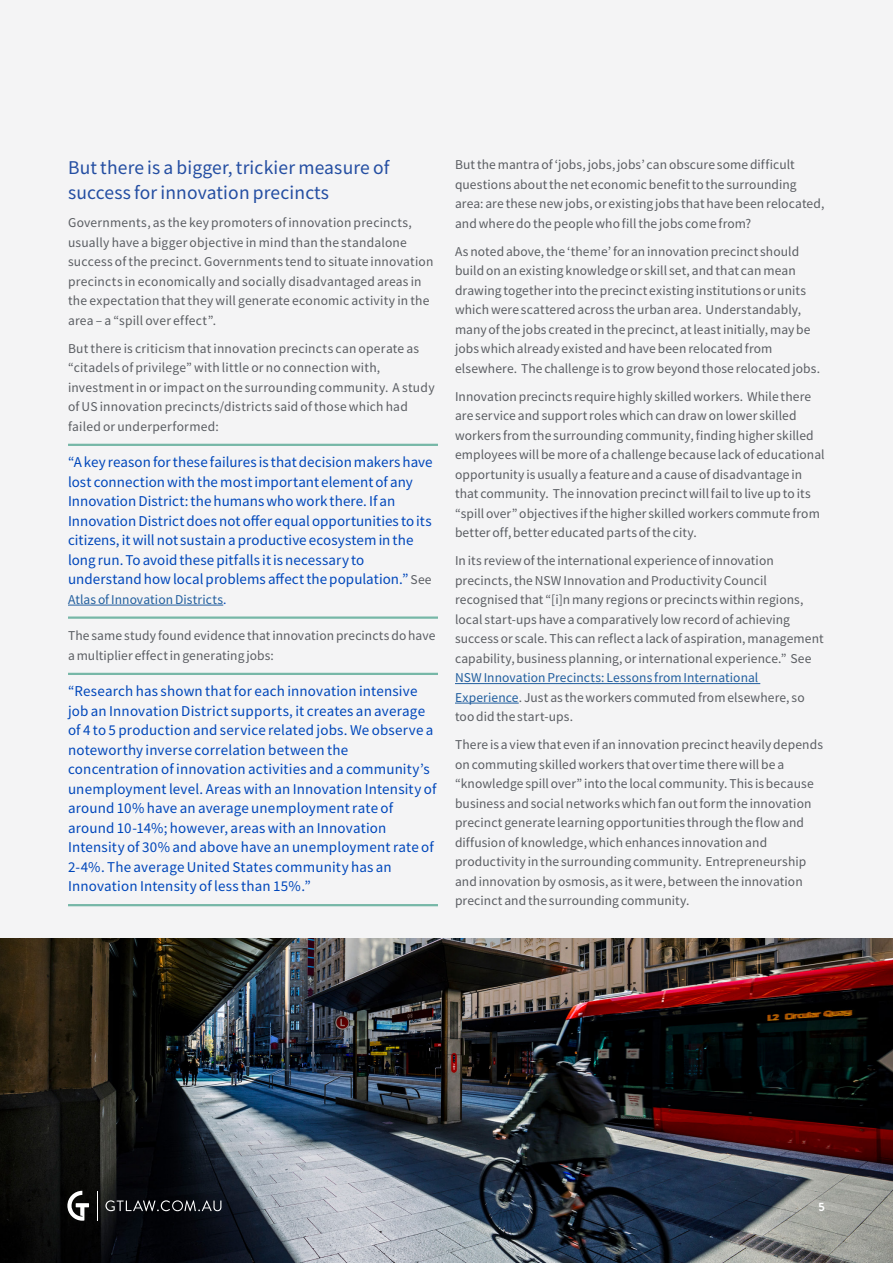
<style>
.page{position:relative;width:893px;height:1263px;background:#f4f4f5}
.page>*{position:absolute;margin:0;border:0;box-sizing:border-box;transform-origin:0 0}
.Body_copy_Pos{font:19.5px/25.5px "Source Sans Pro";letter-spacing:.01em;color:#244ea2}
.pull_out_paragraph{font:15px/19.5px "Source Sans Pro";letter-spacing:.01em;color:#0047bb}
.Body_copy_Pos-2{font:13.5px/19.5px "Source Sans Pro";letter-spacing:.01em;color:#5a5d62}
.pull_out_paragraph-2{font:13.5px "Source Sans Pro";letter-spacing:.005em;color:#215e9e}
.Page_Numbering{font:700 12px "Brandon Grotesque";color:#fff}
.s1{font-size:13.5px;color:#5a5d62}
.s2{color:#0047bb}
.s3{color:#215e9e}
</style>
<div class="page">
<img style="left:0;top:938px;width:893px;height:325px">
<hr style="left:68px;top:444px;width:370px;height:2px;background:#76b7a7">
<hr style="left:68px;top:616px;width:370px;height:3px;background:#76b7a7">
<hr style="left:68px;top:605px;width:155px;height:1px;background:#215e9e">
<hr style="left:68px;top:673px;width:370px;height:2px;background:#76b7a7">
<hr style="left:68px;top:904px;width:370px;height:2px;background:#76b7a7">
<hr style="left:455px;top:683px;width:305px;height:1px;background:#215e9e">
<hr style="left:455px;top:703px;width:64px;height:1px;background:#215e9e">
<svg style="left:67px;top:1191px;width:22px;height:30px"></svg>
<hr style="left:97px;top:1191px;width:1px;height:30px;background:#fff">
<svg style="left:105px;top:1200px;width:116px;height:11px"></svg>
<p class="Body_copy_Pos" style="left:68px;top:154px;width:323px">But there is a bigger, trickier measure of success for innovation precincts</p>
<p class="Body_copy_Pos-2" style="left:68px;top:213px;width:367px">Governments, as the key promoters of innovation precincts, usually have a bigger objective in mind than the standalone success of the precinct. Governments tend to situate innovation precincts in economically and socially disadvantaged areas in the expectation that they will generate economic activity in the area – a “spill over effect”.</p>
<p class="Body_copy_Pos-2" style="left:68px;top:338px;width:368px">But there is criticism that innovation precincts can operate as “citadels of privilege” with little or no connection with, investment in or impact on the surrounding community. A study of US innovation precincts/districts said of those which had failed or underperformed:</p>
<p class="pull_out_paragraph" style="left:68px;top:452px;width:366px">“A key reason for these failures is that decision makers have lost connection with the most important element of any Innovation District: the humans who work there. If an Innovation District does not offer equal opportunities to its citizens, it will not sustain a productive ecosystem in the long run. To avoid these pitfalls it is necessary to understand how local problems affect the population.” <span class="s1">See</span></p>
<p class="pull_out_paragraph-2" style="left:68px;top:591px;width:160px">Atlas of Innovation Districts<span class="s2">.</span></p>
<p class="Body_copy_Pos-2" style="left:68px;top:626px;width:369px">The same study found evidence that innovation precincts do have a multiplier effect in generating jobs:</p>
<p class="pull_out_paragraph" style="left:68px;top:681px;width:370px">“Research has shown that for each innovation intensive job an Innovation District supports, it creates an average of 4 to 5 production and service related jobs. We observe a noteworthy inverse correlation between the concentration of innovation activities and a community’s unemployment level. Areas with an Innovation Intensity of around 10% have an average unemployment rate of around 10-14%; however, areas with an Innovation Intensity of 30% and above have an unemployment rate of 2-4%. The average United States community has an Innovation Intensity of less than 15%.”</p>
<p class="Body_copy_Pos-2" style="left:455px;top:155px;width:371px">But the mantra of ‘jobs, jobs, jobs’ can obscure some difficult questions about the net economic benefit to the surrounding area: are these new jobs, or existing jobs that have been relocated, and where do the people who fill the jobs come from?</p>
<p class="Body_copy_Pos-2" style="left:455px;top:241px;width:367px">As noted above, the ‘theme’ for an innovation precinct should build on an existing knowledge or skill set, and that can mean drawing together into the precinct existing institutions or units which were scattered across the urban area. Understandably, many of the jobs created in the precinct, at least initially, may be jobs which already existed and have been relocated from elsewhere. The challenge is to grow beyond those relocated jobs.</p>
<p class="Body_copy_Pos-2" style="left:455px;top:386px;width:371px">Innovation precincts require highly skilled workers. While there are service and support roles which can draw on lower skilled workers from the surrounding community, finding higher skilled employees will be more of a challenge because lack of educational opportunity is usually a feature and a cause of disadvantage in that community. The innovation precinct will fail to live up to its “spill over” objectives if the higher skilled workers commute from better off, better educated parts of the city.</p>
<p class="Body_copy_Pos-2" style="left:455px;top:551px;width:370px">In its review of the international experience of innovation precincts, the NSW Innovation and Productivity Council recognised that “[i]n many regions or precincts within regions, local start-ups have a comparatively low record of achieving success or scale. This can reflect a lack of aspiration, management capability, business planning, or international experience.” See <span class="s3">NSW Innovation Precincts: Lessons from International Experience</span>. Just as the workers commuted from elsewhere, so too did the start-ups.</p>
<p class="Body_copy_Pos-2" style="left:455px;top:735px;width:370px">There is a view that even if an innovation precinct heavily depends on commuting skilled workers that over time there will be a “knowledge spill over” into the local community. This is because business and social networks which fan out form the innovation precinct generate learning opportunities through the flow and diffusion of knowledge, which enhances innovation and productivity in the surrounding community. Entrepreneurship and innovation by osmosis, as it were, between the innovation precinct and the surrounding community.</p>
<p class="Page_Numbering" style="left:819px;top:1199px;width:8px">5</p>
</div>
